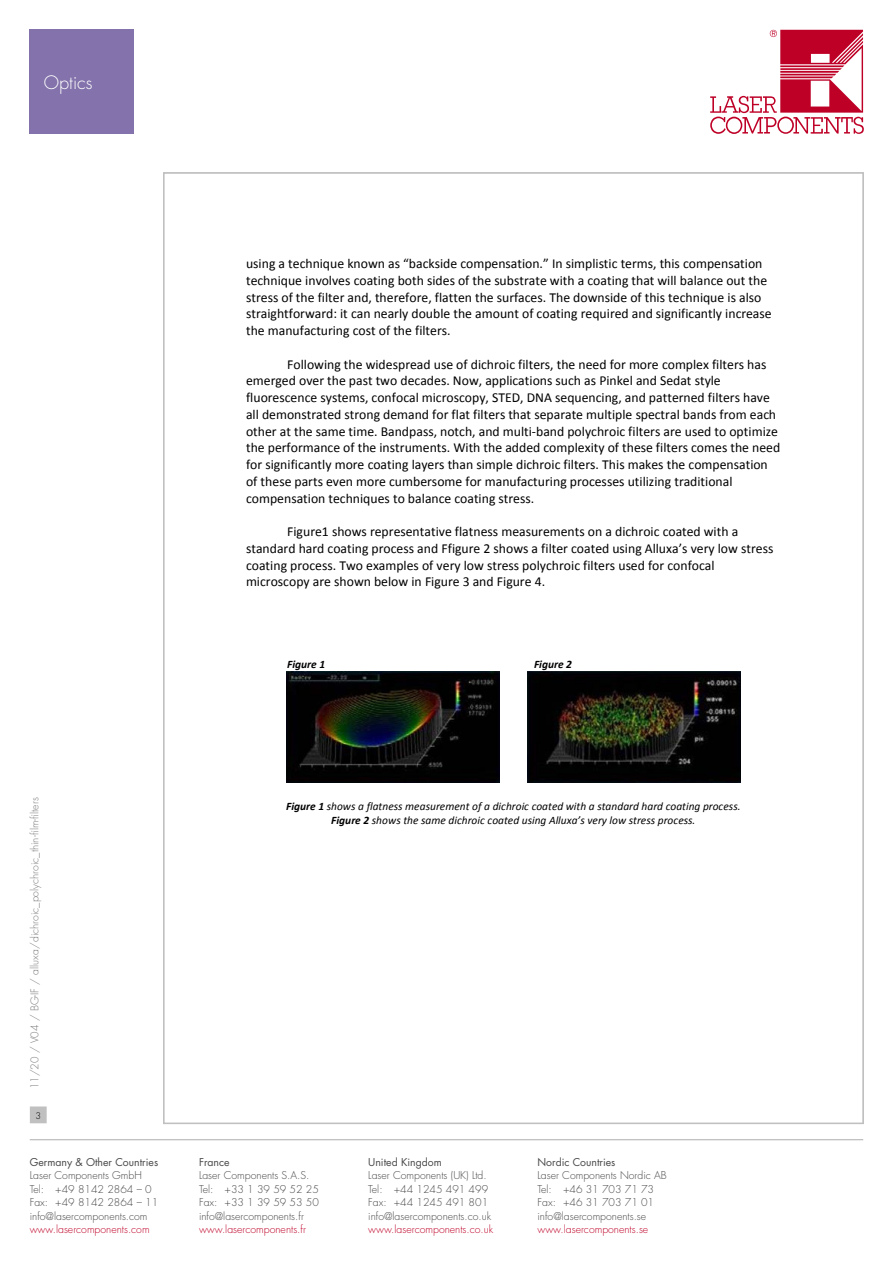
<style>
.page{position:relative;width:893px;height:1263px;background:#fff}
.page>*{position:absolute;margin:0;border:0;box-sizing:border-box;transform-origin:0 0}
.t1{font:300 18px "Futura Std";color:#fff}
.t2{font:13.65px/16.8px "Calibri";color:#000}
.t3{font:italic 11.4px/14px "Calibri";letter-spacing:.005em;color:#000;text-align:center}
.t4{font:italic 700 11.4px "Calibri";color:#000}
.t5{font:300 10.5px/13.5px "Futura Std";color:#484848}
.t6{font:300 10.5px "Futura Std";color:#be0027}
.t7{font:300 10.5px "Futura Std";color:#7c7c7c}
.t8{font:10.5px "Futura Std";color:#484848}
.t9{font:300 9px "Futura Std";color:#000}
.s1{font-weight:700}
</style>
<div class="page">
<svg style="left:710px;top:30px;width:153px;height:104px"></svg>
<hr style="left:30px;top:1139px;width:833px;height:1px;background:#c0c0c0">
<div style="left:31px;top:1107px;width:15px;height:16px;background:#c0c0c0"></div>
<div style="left:30px;top:1106px;width:17px;height:17px;border:1px solid #c0c0c0"></div>
<img style="left:287px;top:671px;width:212px;height:111px">
<img style="left:527px;top:671px;width:214px;height:111px">
<div style="left:30px;top:30px;width:104px;height:104px;background:#8372ab"></div>
<h1 class="t1" style="left:44px;top:72px;width:50px">Optics</h1>
<p class="t2" style="left:246px;top:255px;width:527px">using a technique known as “backside compensation.” In simplistic terms, this compensation technique involves coating both sides of the substrate with a coating that will balance out the stress of the filter and, therefore, flatten the surfaces. The downside of this technique is also straightforward: it can nearly double the amount of coating required and significantly increase the manufacturing cost of the filters.</p>
<p class="t2" style="left:246px;top:356px;width:536px;text-indent:41px">Following the widespread use of dichroic filters, the need for more complex filters has emerged over the past two decades. Now, applications such as Pinkel and Sedat style fluorescence systems, confocal microscopy, STED, DNA sequencing, and patterned filters have all demonstrated strong demand for flat filters that separate multiple spectral bands from each other at the same time. Bandpass, notch, and multi-band polychroic filters are used to optimize the performance of the instruments. With the added complexity of these filters comes the need for significantly more coating layers than simple dichroic filters. This makes the compensation of these parts even more cumbersome for manufacturing processes utilizing traditional compensation techniques to balance coating stress.</p>
<p class="t2" style="left:246px;top:523px;width:529px;text-indent:41px">Figure1 shows representative flatness measurements on a dichroic coated with a standard hard coating process and Ffigure 2 shows a filter coated using Alluxa’s very low stress coating process. Two examples of very low stress polychroic filters used for confocal microscopy are shown below in Figure 3 and Figure 4.</p>
<p class="t4" style="left:287px;top:657px;width:40px">Figure 1</p>
<p class="t4" style="left:534px;top:657px;width:40px">Figure 2</p>
<p class="t7" style="left:28px;top:1089px;width:294px;rotate:-90deg">11/20 / V04 / BG-IF / alluxa/dichroic_polychroic_thin-film-filters</p>
<p class="t9" style="left:35px;top:1110px;width:7px">3</p>
<p class="t8" style="left:30px;top:1155px;width:130px">Germany &amp; Other Countries</p>
<p class="t5" style="left:30px;top:1169px;width:130px">Laser Components GmbH<br>Tel: +49 8142 2864 – 0<br>Fax: +49 8142 2864 – 11 info@lasercomponents.com</p>
<p class="t6" style="left:30px;top:1223px;width:121px">www.lasercomponents.com</p>
<p class="t3" style="left:286px;top:799px;width:456px"><span class="s1">Figure 1</span> shows a flatness measurement of a dichroic coated with a standard hard coating process.<br><span class="s1">Figure 2</span> shows the same dichroic coated using Alluxa’s very low stress process.</p>
<p class="t8" style="left:199px;top:1155px;width:32px">France</p>
<p class="t5" style="left:199px;top:1169px;width:121px">Laser Components S.A.S.<br>Tel: +33 1 39 59 52 25<br>Fax: +33 1 39 59 53 50 info@lasercomponents.fr</p>
<p class="t6" style="left:199px;top:1223px;width:108px">www.lasercomponents.fr</p>
<p class="t8" style="left:368px;top:1155px;width:75px">United Kingdom</p>
<p class="t5" style="left:368px;top:1169px;width:124px">Laser Components (UK) Ltd.<br>Tel: +44 1245 491 499<br>Fax: +44 1245 491 801 info@lasercomponents.co.uk</p>
<p class="t6" style="left:368px;top:1223px;width:126px">www.lasercomponents.co.uk</p>
<p class="t8" style="left:537px;top:1155px;width:79px">Nordic Countries</p>
<p class="t5" style="left:537px;top:1169px;width:131px">Laser Components Nordic AB<br>Tel: +46 31 703 71 73<br>Fax: +46 31 703 71 01 info@lasercomponents.se</p>
<p class="t6" style="left:537px;top:1223px;width:112px">www.lasercomponents.se</p>
</div>
